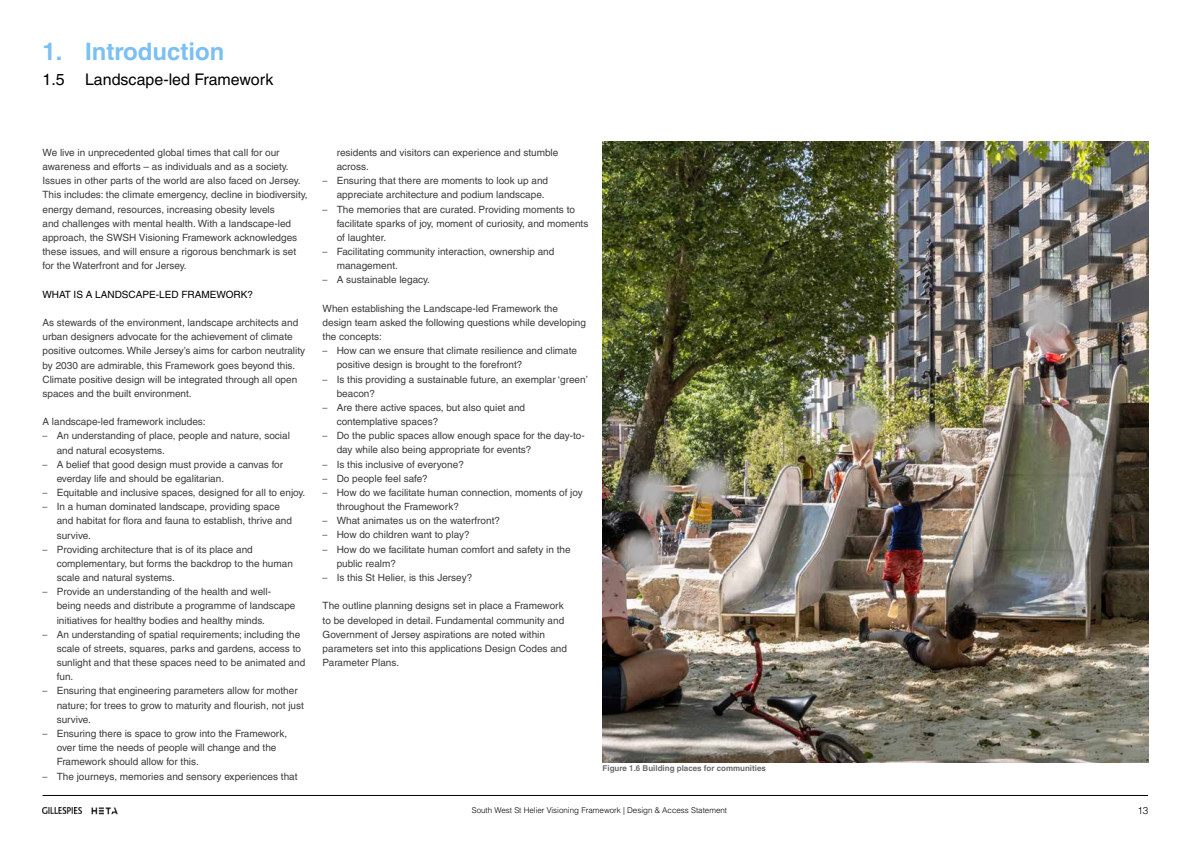
<style>
.page{position:relative;width:1191px;height:842px;background:#fff}
.page>*{position:absolute;margin:0;border:0;box-sizing:border-box;transform-origin:0 0}
.t1{font:700 24px "Helvetica LT Pro";color:#7cc0f2}
.t2{font:16px "Helvetica LT Pro";color:#000}
.t3{font:10px/14.2px "Helvetica LT Pro";color:#3c3c3b}
.t4{font:10px "Helvetica LT Pro";color:#000}
.t5{font:300 10px "Helvetica LT Pro";color:#000}
.t6{font:300 8px "Helvetica LT Pro";color:#000}
.t7{font:700 8px "Helvetica LT Pro";color:#6d6c6c}
.s1{font-family:"Helvetica Neue";font-weight:300}
</style>
<div class="page">
<img style="left:602px;top:142px;width:546px;height:621px">
<hr style="left:43px;top:795px;width:1105px;height:1px;background:#000">
<img style="left:91px;top:807px;width:27px;height:8px">
<img style="left:43px;top:808px;width:39px;height:6px">
<svg style="left:1016px;top:285px;width:57px;height:57px;background:#a19b99"></svg>
<svg style="left:837px;top:397px;width:49px;height:49px;background:#a8a493"></svg>
<svg style="left:685px;top:458px;width:49px;height:48px;background:#9a9688"></svg>
<svg style="left:627px;top:468px;width:49px;height:48px;background:#908a83"></svg>
<svg style="left:615px;top:528px;width:49px;height:49px;background:#97908d"></svg>
<svg style="left:906px;top:419px;width:39px;height:39px"></svg>
<h1 class="t1" style="left:43px;top:43px;width:184px">1. Introduction</h1>
<h2 class="t2" style="left:43px;top:74px;width:24px">1.5</h2>
<h2 class="t2" style="left:85px;top:74px;width:190px">Landscape-led Framework</h2>
<p class="t3" style="left:43px;top:146px;width:267px">We live in unprecedented global times that call for our awareness and efforts – as individuals and as a society.<br>Issues in other parts of the world are also faced on Jersey.<br>This includes: the climate emergency, decline in biodiversity, energy demand, resources, increasing obesity levels<br>and challenges with mental health. With a landscape-led approach, the SWSH Visioning Framework acknowledges these issues, and will ensure a rigorous benchmark is set for the Waterfront and for Jersey.</p>
<p class="t4" style="left:43px;top:290px;width:212px">WHAT IS A LANDSCAPE-LED FRAMEWORK?</p>
<p class="t3" style="left:43px;top:316px;width:264px">As stewards of the environment, landscape architects and urban designers advocate for the achievement of climate positive outcomes. While Jersey’s aims for carbon neutrality by 2030 are admirable, this Framework goes beyond this.<br>Climate positive design will be integrated through all open spaces and the built environment.</p>
<p class="t3" style="left:43px;top:416px;width:165px">A landscape-led framework includes:</p>
<p class="t3" style="left:57px;top:430px;width:235px;text-indent:-14px"><span class="s1">–</span> An understanding of place, people and nature, social and natural ecosystems.</p>
<p class="t3" style="left:57px;top:458px;width:228px;text-indent:-14px"><span class="s1">–</span> A belief that good design must provide a canvas for everday life and should be egalitarian.</p>
<p class="t3" style="left:43px;top:486px;width:264px"><span class="s1">–</span> Equitable and inclusive spaces, designed for all to enjoy.</p>
<p class="t3" style="left:57px;top:501px;width:237px;text-indent:-14px"><span class="s1">–</span> In a human dominated landscape, providing space and habitat for flora and fauna to establish, thrive and survive.</p>
<p class="t3" style="left:57px;top:543px;width:238px;text-indent:-14px"><span class="s1">–</span> Providing architecture that is of its place and complementary, but forms the backdrop to the human scale and natural systems.</p>
<p class="t3" style="left:57px;top:586px;width:240px;text-indent:-14px"><span class="s1">–</span> Provide an understanding of the health and well&shy;being needs and distribute a programme of landscape initiatives for healthy bodies and healthy minds.</p>
<p class="t3" style="left:57px;top:628px;width:250px;text-indent:-14px"><span class="s1">–</span> An understanding of spatial requirements; including the scale of streets, squares, parks and gardens, access to sunlight and that these spaces need to be animated and fun.</p>
<p class="t3" style="left:57px;top:685px;width:249px;text-indent:-14px"><span class="s1">–</span> Ensuring that engineering parameters allow for mother nature; for trees to grow to maturity and flourish, not just survive.</p>
<p class="t3" style="left:57px;top:727px;width:232px;text-indent:-14px"><span class="s1">–</span> Ensuring there is space to grow into the Framework, over time the needs of people will change and the<br>Framework should allow for this.</p>
<p class="t3" style="left:43px;top:770px;width:257px"><span class="s1">–</span> The journeys, memories and sensory experiences that</p>
<p class="t3" style="left:337px;top:146px;width:223px">residents and visitors can experience and stumble across.</p>
<p class="t3" style="left:337px;top:174px;width:213px;text-indent:-14px"><span class="s1">–</span> Ensuring that there are moments to look up and appreciate architecture and podium landscape.</p>
<p class="t3" style="left:337px;top:203px;width:253px;text-indent:-14px"><span class="s1">–</span> The memories that are curated. Providing moments to facilitate sparks of joy, moment of curiosity, and moments of laughter.</p>
<p class="t3" style="left:337px;top:245px;width:219px;text-indent:-14px"><span class="s1">–</span> Facilitating community interaction, ownership and management.</p>
<p class="t3" style="left:322px;top:274px;width:109px"><span class="s1">–</span> A sustainable legacy.</p>
<p class="t3" style="left:322px;top:302px;width:265px">When establishing the Landscape-led Framework the design team asked the following questions while developing the concepts:</p>
<p class="t3" style="left:337px;top:345px;width:242px;text-indent:-14px"><span class="s1">–</span> How can we ensure that climate resilience and climate positive design is brought to the forefront?</p>
<p class="t3" style="left:337px;top:373px;width:253px;text-indent:-14px"><span class="s1">–</span> Is this providing a sustainable future, an exemplar ‘green’ beacon?</p>
<p class="t3" style="left:337px;top:401px;width:190px;text-indent:-14px"><span class="s1">–</span> Are there active spaces, but also quiet and contemplative spaces?</p>
<p class="t3" style="left:337px;top:430px;width:250px;text-indent:-14px"><span class="s1">–</span> Do the public spaces allow enough space for the day-to&shy;day while also being appropriate for events?</p>
<p class="t3" style="left:322px;top:458px;width:143px"><span class="s1">–</span> Is this inclusive of everyone?</p>
<p class="t3" style="left:322px;top:472px;width:107px"><span class="s1">–</span> Do people feel safe?</p>
<p class="t3" style="left:337px;top:486px;width:247px;text-indent:-14px"><span class="s1">–</span> How do we facilitate human connection, moments of joy throughout the Framework?</p>
<p class="t3" style="left:322px;top:515px;width:179px"><span class="s1">–</span> What animates us on the waterfront?</p>
<p class="t3" style="left:322px;top:529px;width:148px"><span class="s1">–</span> How do children want to play?</p>
<p class="t3" style="left:337px;top:543px;width:235px;text-indent:-14px"><span class="s1">–</span> How do we facilitate human comfort and safety in the public realm?</p>
<p class="t3" style="left:322px;top:571px;width:151px"><span class="s1">–</span> Is this St Helier, is this Jersey?</p>
<p class="t3" style="left:322px;top:600px;width:246px">The outline planning designs set in place a Framework to be developed in detail. Fundamental community and Government of Jersey aspirations are noted within parameters set into this applications Design Codes and Parameter Plans.</p>
<p class="t7" style="left:602px;top:765px;width:165px">Figure 1.6 Building places for communities</p>
<p class="t6" style="left:472px;top:808px;width:257px">South West St Helier Visioning Framework | Design &amp; Access Statement</p>
<p class="t5" style="left:1137px;top:807px;width:13px">13</p>
</div>
